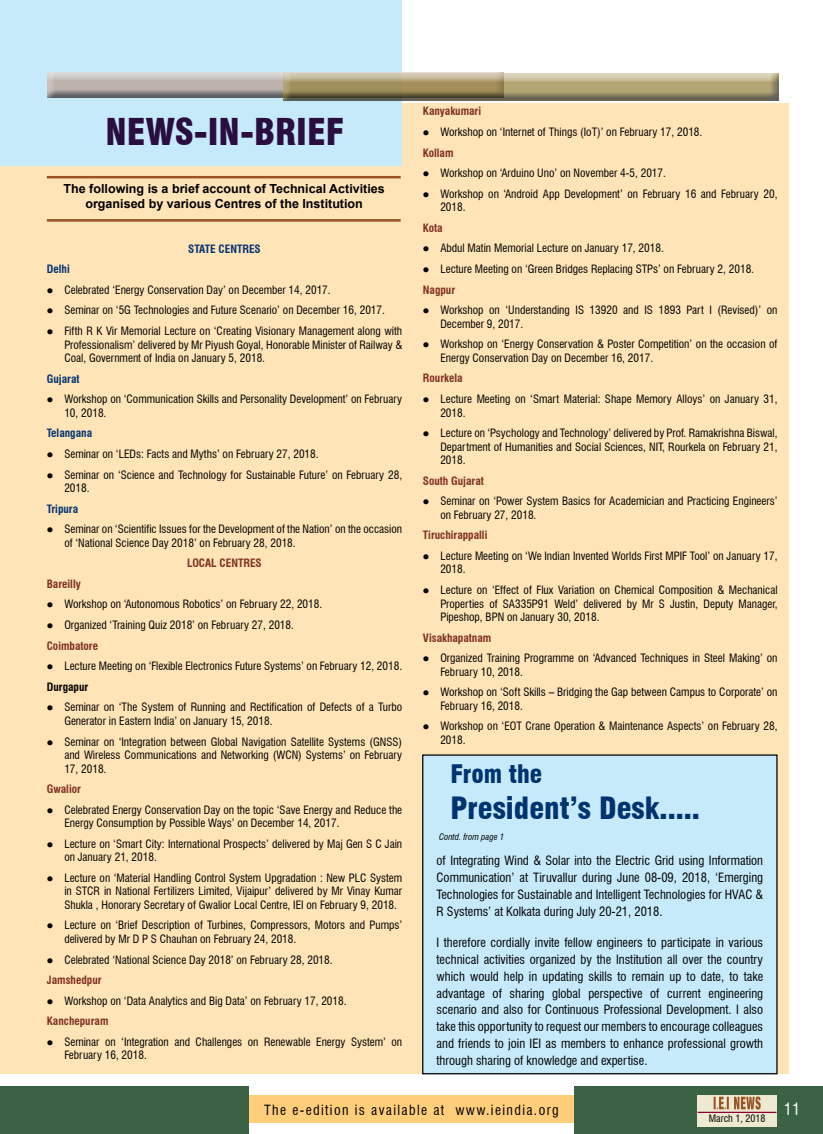
<style>
.page{position:relative;width:823px;height:1134px;background:#fff}
.page>*{position:absolute;margin:0;border:0;box-sizing:border-box;transform-origin:0 0}
.t1{font:900 condensed 36.12px "Swiss 721 BT";color:#290e3f}
.t2{font:900 condensed 30px "Swiss 721 BT";color:#003471}
.t3{font:900 condensed 25px "Swiss 721 BT";color:#003471}
.t4{font:condensed 16.25px "Swiss 721 BT";color:#fff}
.t5{font:condensed 13.75px "Swiss 721 BT";letter-spacing:.1em;color:#000}
.t6{font:condensed 12.5px/16.9px "Swiss 721 BT";color:#000;text-align:justify}
.t7{font:700 12.5px/15px "Arial";color:#000;text-align:center}
.t8{font:condensed 11.25px/13.5px "Swiss 721 BT";color:#000}
.t9{font:700 condensed 11.25px "Swiss 721 BT";color:#7f3122}
.t10{font:700 condensed 11.25px "Swiss 721 BT";color:#003471}
.t11{font:condensed 10px "Swiss 721 BT";color:#000}
.t12{font:italic condensed 8.75px "Swiss 721 BT";color:#000}
.s1{font-weight:700;color:#7f3122}
.s2{font-weight:700}
</style>
<div class="page">
<div style="left:242px;top:1096px;width:338px;height:27px;background:#ffce7b"></div>
<div style="left:574px;top:1086px;width:248px;height:48px;background:#3c6246"></div>
<div style="left:0;top:1086px;width:248px;height:48px;background:#3c6246"></div>
<div style="left:697px;top:1095px;width:79px;height:32px;background:#eee9d1"></div>
<svg style="left:713px;top:1096px;width:47px;height:13px"></svg>
<hr style="left:697px;top:1112px;width:79px;height:1px;background:#8b0030">
<div style="left:0;top:103px;width:787px;height:971px;background:#ffe4b8"></div>
<div style="left:0;top:0;width:401px;height:165px;background:#c7eafb"></div>
<div style="left:42px;top:67px;width:462px;height:30px;background:#c7eafb"></div>
<div style="left:42px;top:72px;width:462px;height:26px;background:#000;opacity:.75"></div>
<div style="left:279px;top:68px;width:500px;height:32px;background:#fff;opacity:.75"></div>
<div style="left:279px;top:73px;width:500px;height:28px;background:#000;opacity:.75"></div>
<hr style="left:47px;top:176px;width:353px;height:2px;background:#985223">
<hr style="left:47px;top:219px;width:353px;height:3px;background:#985223">
<div style="left:422px;top:755px;width:354px;height:319px;background:#c7eafb"></div>
<div style="left:422px;top:754px;width:355px;height:320px;border:1px solid #000"></div>
<h1 class="t1" style="left:105px;top:110px;width:240px">NEWS-IN-BRIEF</h1>
<p class="t7" style="left:63px;top:182px;width:322px">The following is a brief account of Technical Activities organised by various Centres of the Institution</p>
<p class="t10" style="left:188px;top:242px;width:74px">STATE CENTRES</p>
<p class="t10" style="left:47px;top:262px;width:24px">Delhi</p>
<p class="t8" style="left:47px;top:283px;width:285px">● Celebrated ‘Energy Conservation Day’ on December 14, 2017.</p>
<p class="t8" style="left:47px;top:304px;width:339px">● Seminar on ‘5G Technologies and Future Scenario’ on December 16, 2017.</p>
<p class="t8" style="left:64px;top:324px;width:339px;text-align:justify;text-indent:-18px">● Fifth R K Vir Memorial Lecture on ‘Creating Visionary Management along with Professionalism’ delivered by Mr Piyush Goyal, Honorable Minister of Railway &amp; Coal, Government of India on January 5, 2018.</p>
<p class="t10" style="left:47px;top:372px;width:34px">Gujarat</p>
<p class="t8" style="left:64px;top:392px;width:339px;text-indent:-18px">● Workshop on ‘Communication Skills and Personality Development’ on February<br>10, 2018.</p>
<p class="t10" style="left:47px;top:426px;width:47px">Telangana</p>
<p class="t8" style="left:47px;top:447px;width:273px">● Seminar on ‘LEDs: Facts and Myths’ on February 27, 2018.</p>
<p class="t8" style="left:64px;top:468px;width:339px;text-indent:-18px">● Seminar on ‘Science and Technology for Sustainable Future’ on February 28,<br>2018.</p>
<p class="t10" style="left:47px;top:502px;width:33px">Tripura</p>
<p class="t8" style="left:64px;top:522px;width:339px;text-indent:-18px">● Seminar on ‘Scientific Issues for the Development of the Nation’ on the occasion of ‘National Science Day 2018’ on February 28, 2018.</p>
<p class="t9" style="left:187px;top:556px;width:76px">LOCAL CENTRES</p>
<p class="t9" style="left:47px;top:577px;width:35px">Bareilly</p>
<p class="t8" style="left:47px;top:598px;width:277px">● Workshop on ‘Autonomous Robotics’ on February 22, 2018.</p>
<p class="t8" style="left:47px;top:615px;width:248px;line-height:20.6px">● Organized ‘Training Quiz 2018’ on February 27, 2018.<br><span class="s1">Coimbatore</span></p>
<p class="t8" style="left:47px;top:656px;width:357px;line-height:20.6px">● Lecture Meeting on ‘Flexible Electronics Future Systems’ on February 12, 2018.<br><span class="s2">Durgapur</span></p>
<p class="t8" style="left:64px;top:700px;width:339px;text-indent:-18px">● Seminar on ‘The System of Running and Rectification of Defects of a Turbo<br>Generator in Eastern India’ on January 15, 2018.</p>
<p class="t8" style="left:64px;top:735px;width:339px;text-align:justify;text-indent:-18px">● Seminar on ‘Integration between Global Navigation Satellite Systems (GNSS) and Wireless Communications and Networking (WCN) Systems’ on February 17, 2018.</p>
<p class="t9" style="left:47px;top:782px;width:36px">Gwalior</p>
<p class="t8" style="left:64px;top:803px;width:339px;text-indent:-18px">● Celebrated Energy Conservation Day on the topic ‘Save Energy and Reduce the<br>Energy Consumption by Possible Ways’ on December 14, 2017.</p>
<p class="t8" style="left:64px;top:837px;width:339px;text-indent:-18px">● Lecture on ‘Smart City: International Prospects’ delivered by Maj Gen S C Jain on January 21, 2018.</p>
<p class="t8" style="left:64px;top:871px;width:339px;text-align:justify;text-indent:-18px">● Lecture on ‘Material Handling Control System Upgradation : New PLC System in STCR in National Fertilizers Limited, Vijaipur’ delivered by Mr Vinay Kumar Shukla , Honorary Secretary of Gwalior Local Centre, IEI on February 9, 2018.</p>
<p class="t8" style="left:64px;top:919px;width:339px;text-indent:-18px">● Lecture on ‘Brief Description of Turbines, Compressors, Motors and Pumps’ delivered by Mr D P S Chauhan on February 24, 2018.</p>
<p class="t8" style="left:47px;top:949px;width:287px;line-height:20.6px">● Celebrated ‘National Science Day 2018’ on February 28, 2018.<br><span class="s1">Jamshedpur</span></p>
<p class="t8" style="left:47px;top:990px;width:301px;line-height:20.6px">● Workshop on ‘Data Analytics and Big Data’ on February 17, 2018.<br><span class="s1">Kanchepuram</span></p>
<p class="t8" style="left:64px;top:1035px;width:339px;text-indent:-18px">● Seminar on ‘Integration and Challenges on Renewable Energy System’ on<br>February 16, 2018.</p>
<p class="t9" style="left:422px;top:105px;width:60px">Kanyakumari</p>
<p class="t8" style="left:422px;top:122px;width:281px;line-height:20.6px">● Workshop on ‘Internet of Things (IoT)’ on February 17, 2018.<br><span class="s1">Kollam</span></p>
<p class="t8" style="left:422px;top:166px;width:244px">● Workshop on ‘Arduino Uno’ on November 4-5, 2017.</p>
<p class="t8" style="left:440px;top:187px;width:338px;text-indent:-18px">● Workshop on ‘Android App Development’ on February 16 and February 20,<br>2018.</p>
<p class="t9" style="left:422px;top:221px;width:21px">Kota</p>
<p class="t8" style="left:422px;top:242px;width:242px">● Abdul Matin Memorial Lecture on January 17, 2018.</p>
<p class="t8" style="left:422px;top:259px;width:332px;line-height:20.6px">● Lecture Meeting on ‘Green Bridges Replacing STPs’ on February 2, 2018.<br><span class="s1">Nagpur</span></p>
<p class="t8" style="left:440px;top:303px;width:338px;text-indent:-18px">● Workshop on ‘Understanding IS 13920 and IS 1893 Part I (Revised)’ on<br>December 9, 2017.</p>
<p class="t8" style="left:440px;top:337px;width:338px;text-indent:-18px">● Workshop on ‘Energy Conservation &amp; Poster Competition’ on the occasion of<br>Energy Conservation Day on December 16, 2017.</p>
<p class="t9" style="left:422px;top:372px;width:41px">Rourkela</p>
<p class="t8" style="left:440px;top:392px;width:338px;text-indent:-18px">● Lecture Meeting on ‘Smart Material: Shape Memory Alloys’ on January 31,<br>2018.</p>
<p class="t8" style="left:440px;top:426px;width:338px;text-align:justify;text-indent:-18px">● Lecture on ‘Psychology and Technology’ delivered by Prof. Ramakrishna Biswal, Department of Humanities and Social Sciences, NIT, Rourkela on February 21, 2018.</p>
<p class="t9" style="left:422px;top:474px;width:62px">South Gujarat</p>
<p class="t8" style="left:440px;top:494px;width:338px;text-indent:-18px">● Seminar on ‘Power System Basics for Academician and Practicing Engineers’ on February 27, 2018.</p>
<p class="t9" style="left:422px;top:528px;width:66px">Tiruchirappalli</p>
<p class="t8" style="left:440px;top:549px;width:338px;text-indent:-18px">● Lecture Meeting on ‘We Indian Invented Worlds First MPIF Tool’ on January 17,<br>2018.</p>
<p class="t8" style="left:440px;top:583px;width:338px;text-align:justify;text-indent:-18px">● Lecture on ‘Effect of Flux Variation on Chemical Composition &amp; Mechanical Properties of SA335P91 Weld’ delivered by Mr S Justin, Deputy Manager, Pipeshop, BPN on January 30, 2018.</p>
<p class="t9" style="left:422px;top:631px;width:70px">Visakhapatnam</p>
<p class="t8" style="left:440px;top:651px;width:338px;text-indent:-18px">● Organized Training Programme on ‘Advanced Techniques in Steel Making’ on<br>February 10, 2018.</p>
<p class="t8" style="left:440px;top:685px;width:338px;text-indent:-18px">● Workshop on ‘Soft Skills – Bridging the Gap between Campus to Corporate’ on<br>February 16, 2018.</p>
<p class="t8" style="left:440px;top:720px;width:338px;text-indent:-18px">● Workshop on ‘EOT Crane Operation &amp; Maintenance Aspects’ on February 28,<br>2018.</p>
<h3 class="t3" style="left:450px;top:758px;width:93px">From the</h3>
<h2 class="t2" style="left:450px;top:790px;width:251px">President’s Desk.....</h2>
<p class="t12" style="left:439px;top:831px;width:67px">Contd. from page 1</p>
<p class="t6" style="left:436px;top:852px;width:328px">of Integrating Wind &amp; Solar into the Electric Grid using Information Communication’ at Tiruvallur during June 08-09, 2018, ‘Emerging Technologies for Sustainable and Intelligent Technologies for HVAC &amp; R Systems’ at Kolkata during July 20-21, 2018.</p>
<p class="t6" style="left:436px;top:934px;width:328px">I therefore cordially invite fellow engineers to participate in various technical activities organized by the Institution all over the country which would help in updating skills to remain up to date, to take advantage of sharing global perspective of current engineering scenario and also for Continuous Professional Development. I also take this opportunity to request our members to encourage colleagues and friends to join IEI as members to enhance professional growth through sharing of knowledge and expertise.</p>
<p class="t5" style="left:264px;top:1101px;width:296px">The e-edition is available at www.ieindia.org</p>
<p class="t11" style="left:708px;top:1113px;width:58px">March 1, 2018</p>
<h3 class="t4" style="left:783px;top:1099px;width:18px">11</h3>
</div>
